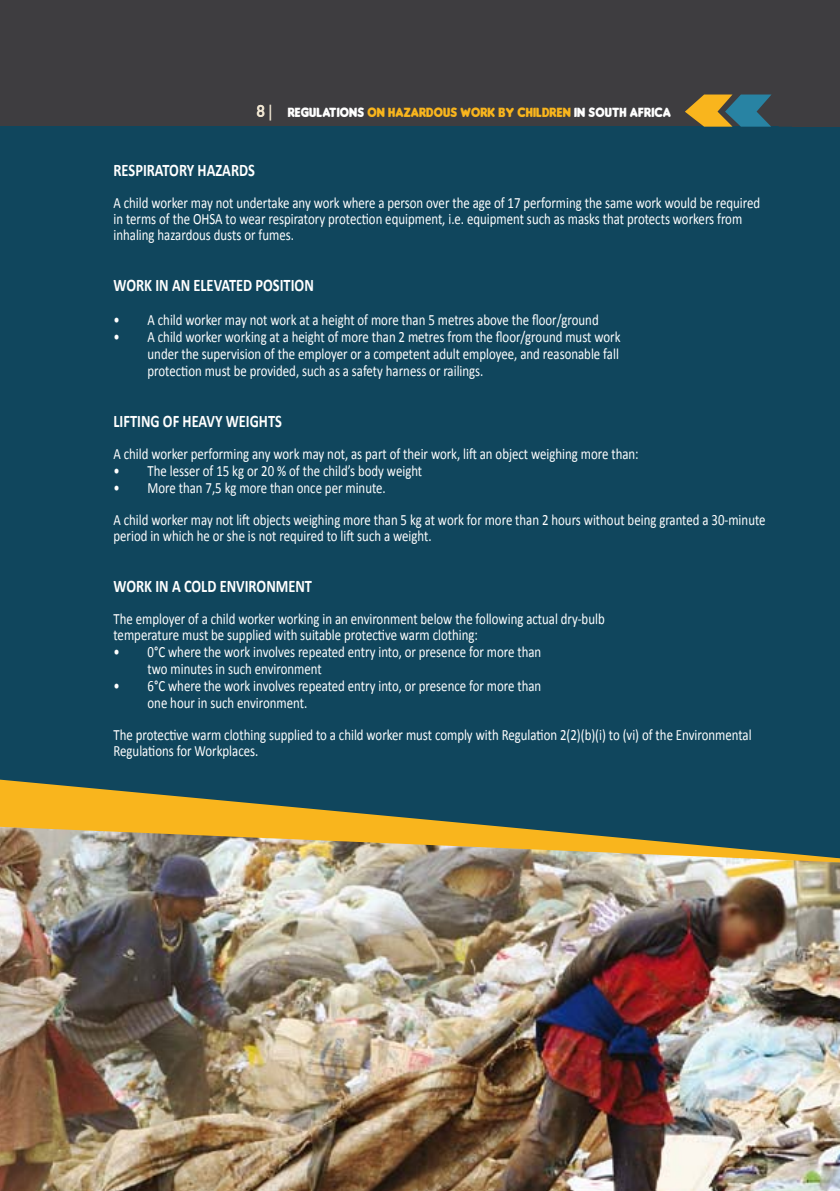
<style>
.page{position:relative;width:840px;height:1191px;background:#fff}
.page>*{position:absolute;margin:0;border:0;box-sizing:border-box;transform-origin:0 0}
.t1{font:700 17.6px "Calibri";color:#fff;scale:.82 1}
.t2{font:500 16px "Oceania";color:#efe5d1;scale:.89 1}
.t3{font:15.6px/16px "Calibri";color:#fff;scale:.82 1}
.t4{font:14px "Insaniburger with Cheese";letter-spacing:.01em;color:#f9b51d;scale:.9 1}
.s1{color:#fff}
</style>
<div class="page">
<div style="left:0;top:0;width:839px;height:1191px;background:#3e3d40"></div>
<div style="left:0;top:127px;width:839px;height:998px;background:#10465d"></div>
<svg style="left:684px;top:94px;width:108px;height:33px"></svg>
<hr style="left:839px;top:0;width:1px;height:1191px;background:#3e3d40">
<hr style="left:839px;top:127px;width:1px;height:998px;background:#10465d">
<img style="left:0;top:862px;width:839px;height:329px">
<svg style="left:0;top:779px;width:839px;height:83px"></svg>
<p class="t2" style="left:256px;top:102px;width:20px">8|</p>
<p class="t4" style="left:287px;top:104px;width:427px"><span class="s1">REGULATIONS</span> ON HAZARDOUS WORK BY CHILDREN <span class="s1">IN SOUTH AFRICA</span></p>
<p class="t1" style="left:113px;top:159px;width:174px">RESPIRATORY HAZARDS</p>
<p class="t3" style="left:113px;top:194px;width:789px">A child worker may not undertake any work where a person over the age of 17 performing the same work would be required in terms of the OHSA to wear respiratory protection equipment, i.e. equipment such as masks that protects workers from inhaling hazardous dusts or fumes.</p>
<p class="t1" style="left:113px;top:274px;width:246px">WORK IN AN ELEVATED POSITION</p>
<p class="t3" style="left:113px;top:311px;width:593px">• A child worker may not work at a height of more than 5 metres above the floor/ground</p>
<p class="t3" style="left:147px;top:328px;width:578px;line-height:17px;text-align:justify;text-indent:-34px">• A child worker working at a height of more than 2 metres from the floor/ground must work under the supervision of the employer or a competent adult employee, and reasonable fall protection must be provided, such as a safety harness or railings.</p>
<p class="t1" style="left:113px;top:410px;width:207px">LIFTING OF HEAVY WEIGHTS</p>
<p class="t3" style="left:113px;top:445px;width:641px">A child worker performing any work may not, as part of their work, lift an object weighing more than:</p>
<p class="t3" style="left:113px;top:462px;width:378px">• The lesser of 15 kg or 20 % of the child’s body weight</p>
<p class="t3" style="left:113px;top:471px;width:796px;line-height:32px">• More than 7,5 kg more than once per minute.<br>A child worker may not lift objects weighing more than 5 kg at work for more than 2 hours without being granted a 30-minute</p>
<p class="t3" style="left:113px;top:527px;width:389px">period in which he or she is not required to lift such a weight.</p>
<p class="t1" style="left:113px;top:575px;width:243px">WORK IN A COLD ENVIRONMENT</p>
<p class="t3" style="left:113px;top:610px;width:600px">The employer of a child worker working in an environment below the following actual dry-bulb temperature must be supplied with suitable protective warm clothing:</p>
<p class="t3" style="left:147px;top:643px;width:481px;line-height:17px;text-indent:-34px">• 0°C where the work involves repeated entry into, or presence for more than two minutes in such environment</p>
<p class="t3" style="left:147px;top:677px;width:481px;line-height:17px;text-indent:-34px">• 6°C where the work involves repeated entry into, or presence for more than one hour in such environment.</p>
<p class="t3" style="left:113px;top:726px;width:779px">The protective warm clothing supplied to a child worker must comply with Regulation 2(2)(b)(i) to (vi) of the Environmental<br>Regulations for Workplaces.</p>
</div>
